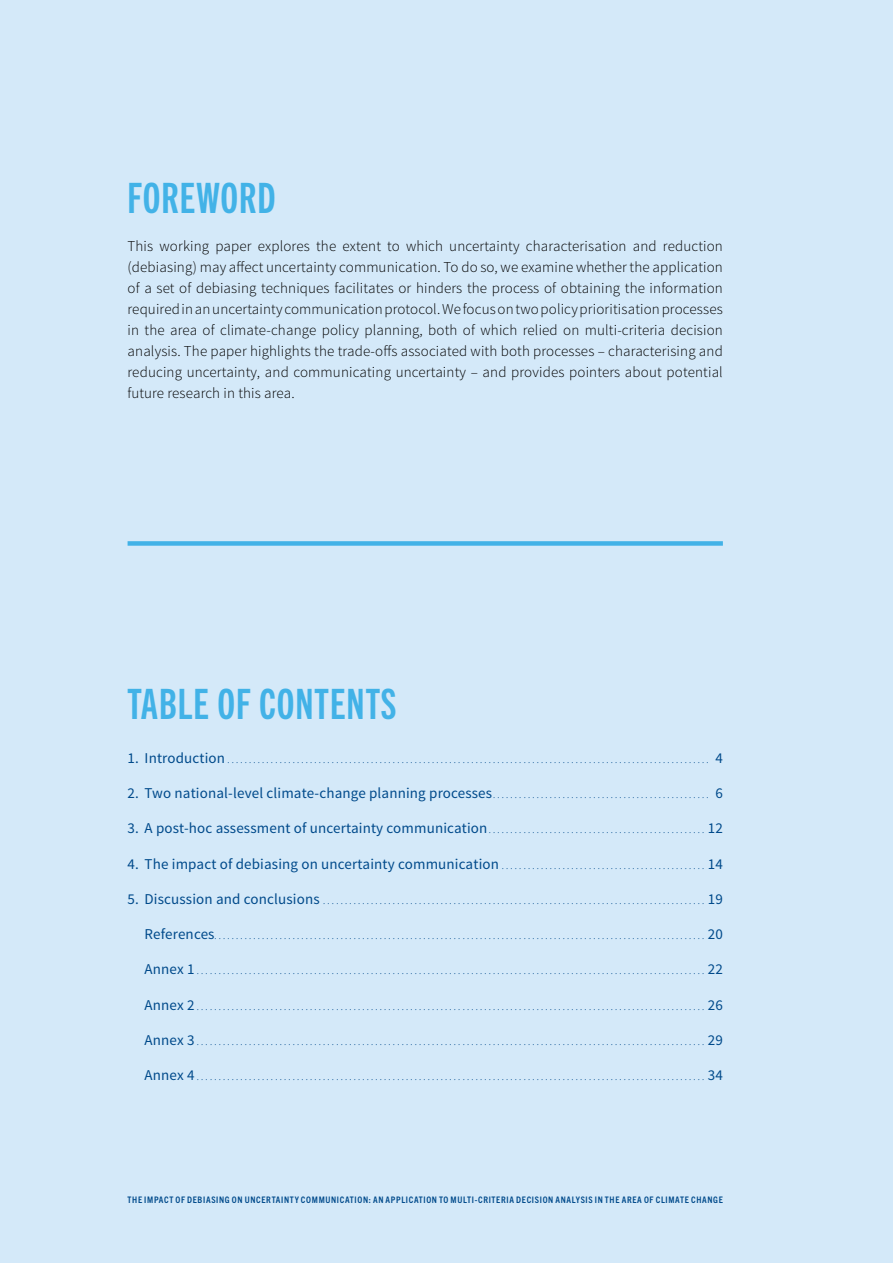
<style>
.page{position:relative;width:893px;height:1263px;background:#d4e9f9}
.page>*{position:absolute;margin:0;border:0;box-sizing:border-box;transform-origin:0 0}
.t1{font:42px "Trade Gothic Next LT Pro Bd Cm";letter-spacing:.025em;color:#42b2e7}
.t2{font:300 15px/21px "Source Sans Pro";letter-spacing:.01em;color:#000;text-align:justify}
.t3{font:15px "Source Sans Pro";letter-spacing:.01em;color:#004a8b}
.t4{font:italic 300 12px "Source Sans Pro";color:#004a8b}
.t5{font:700 condensed 9px "Trade Gothic Next LT Pro";letter-spacing:.075em;color:#004a8b}
.s1{font-weight:400;font-style:normal;font-size:15px}
.s2{font-weight:300;font-style:italic;font-size:12px}
</style>
<div class="page">
<div style="left:128px;top:541px;width:595px;height:5px;background:#42b2e7"></div>
<h1 class="t1" style="left:128px;top:170px;width:150px">FOREWORD</h1>
<p class="t2" style="left:128px;top:236px;width:597px">This working paper explores the extent to which uncertainty characterisation and reduction (debiasing) may affect uncertainty communication. To do so, we examine whether the application of a set of debiasing techniques facilitates or hinders the process of obtaining the information required in an uncertainty communication protocol. We focus on two policy prioritisation processes in the area of climate-change policy planning, both of which relied on multi-criteria decision analysis. The paper highlights the trade-offs associated with both processes – characterising and reducing uncertainty, and communicating uncertainty – and provides pointers about potential future research in this area.</p>
<h1 class="t1" style="left:128px;top:676px;width:270px">TABLE OF CONTENTS</h1>
<p class="t4" style="left:128px;top:752px;width:597px"><span class="s1">1. Introduction</span>............................................................................................................... <span class="s1">4</span></p>
<p class="t3" style="left:128px;top:784px;width:597px">2. Two national-level climate-change planning processes<span class="s2">..................................................</span> 6</p>
<p class="t4" style="left:128px;top:822px;width:597px"><span class="s1">3. A post-hoc assessment of uncertainty communication</span>..................................................<span class="s1">12</span></p>
<p class="t3" style="left:128px;top:854px;width:597px">4. The impact of debiasing on uncertainty communication <span class="s2">...............................................</span>14</p>
<p class="t4" style="left:128px;top:893px;width:597px"><span class="s1">5. Discussion and conclusions</span> ........................................................................................<span class="s1">19</span></p>
<p class="t4" style="left:145px;top:928px;width:580px"><span class="s1">References</span>.................................................................................................................<span class="s1">20</span></p>
<p class="t4" style="left:145px;top:963px;width:580px"><span class="s1">Annex 1</span>.....................................................................................................................<span class="s1">22</span></p>
<p class="t4" style="left:145px;top:998px;width:580px"><span class="s1">Annex 2</span>.....................................................................................................................<span class="s1">26</span></p>
<p class="t4" style="left:145px;top:1034px;width:580px"><span class="s1">Annex 3</span>.....................................................................................................................<span class="s1">29</span></p>
<p class="t4" style="left:145px;top:1069px;width:580px"><span class="s1">Annex 4</span>.....................................................................................................................<span class="s1">34</span></p>
<p class="t5" style="left:128px;top:1194px;width:597px">THE IMPACT OF DEBIASING ON UNCERTAINTY COMMUNICATION: AN APPLICATION TO MULTI-CRITERIA DECISION ANALYSIS IN THE AREA OF CLIMATE CHANGE</p>
</div>
